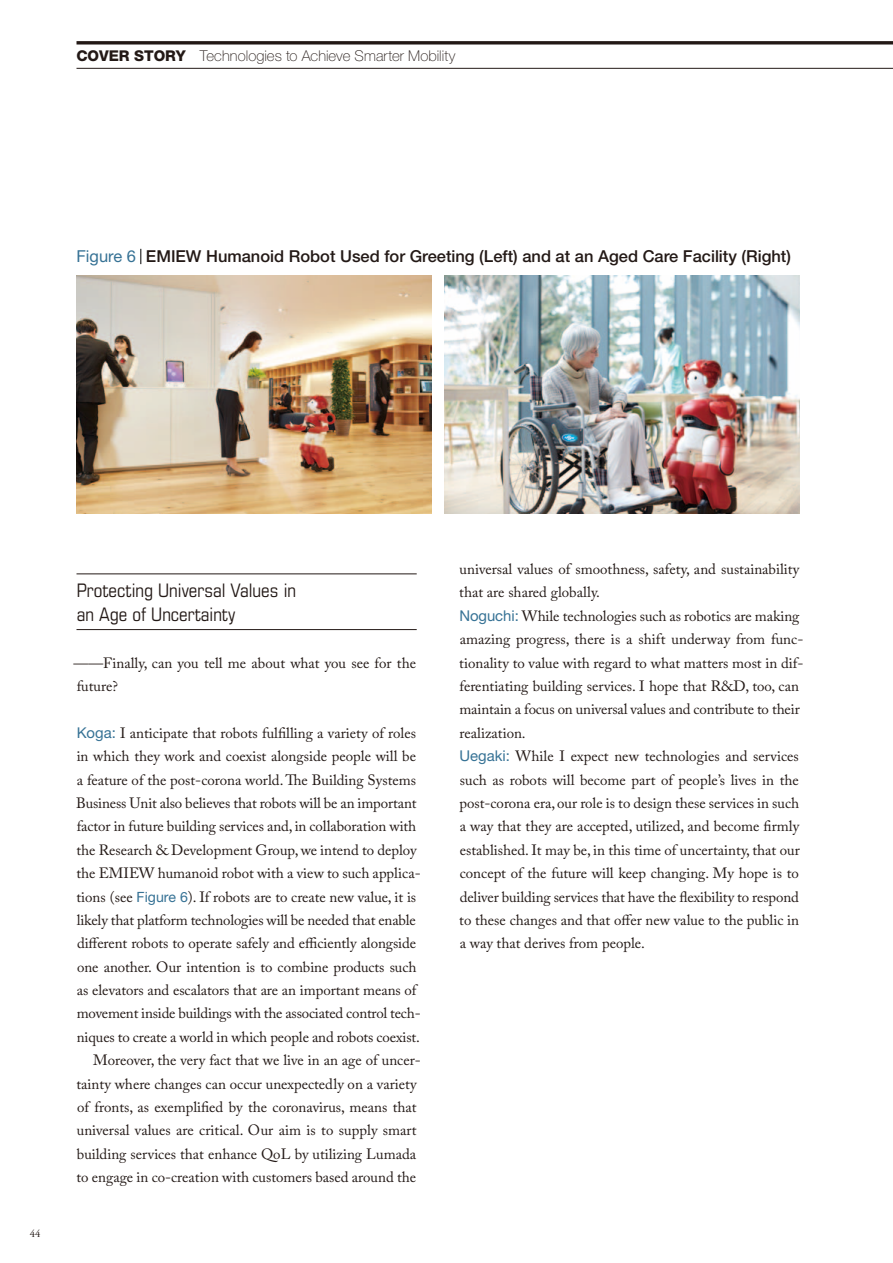
<style>
.page{position:relative;width:893px;height:1263px;background:#fff}
.page>*{position:absolute;margin:0;border:0;box-sizing:border-box;transform-origin:0 0}
.t1{font:condensed 18.6px/23.4px "Eurostile LT Std";color:#231916}
.t2{font:500 16.5px "Helvetica Neue LT Std";color:#231916}
.t3{font:14.85px/23.4px "Adobe Caslon Pro";color:#231916}
.t4{font:100 14.85px "Helvetica Neue LT Std";letter-spacing:.005em;color:#231916}
.t5{font:10.65px "Adobe Garamond Pro";color:#231916}
.s1{font-weight:800}
.s2{font-weight:400;color:#367295}
.s3{color:#fff}
.s4{font-family:"Helvetica Neue LT Std";color:#367295}
.s5{font-family:"Helvetica Neue LT Std";font-size:14.1px;color:#367295}
</style>
<div class="page">
<svg style="left:76px;top:41px;width:816px;height:4px;background:#433b38"></svg>
<hr style="left:76px;top:68px;width:816px;height:1px;background:#231916">
<hr style="left:76px;top:574px;width:341px;height:1px;background:#231916">
<hr style="left:76px;top:629px;width:341px;height:1px;background:#231916">
<img style="left:76px;top:275px;width:355px;height:239px">
<img style="left:445px;top:275px;width:354px;height:239px">
<svg style="left:141px;top:249px;width:1px;height:15px"></svg>
<p class="t4" style="left:76px;top:48px;width:380px"><span class="s1">COVER STORY</span> Technologies to Achieve Smarter Mobility</p>
<p class="t2" style="left:76px;top:250px;width:716px"><span class="s2">Figure 6</span> EMIEW Humanoid Robot Used for Greeting (Left) and at an Aged Care Facility (Right)</p>
<p class="t5" style="left:30px;top:1228px;width:15px">44<span class="s3">.</span></p>
<p class="t1" style="left:77px;top:581px;width:221px">Protecting Universal Values in an Age of Uncertainty</p>
<p class="t3" style="left:73px;top:653px;width:344px">——Finally, can you tell me about what you see for the future?</p>
<p class="t3" style="left:77px;top:723px;width:341px"><span class="s4">Koga:</span> I anticipate that robots fulfilling a variety of roles</p>
<p class="t3" style="left:77px;top:746px;width:341px">in which they work and coexist alongside people will be</p>
<p class="t3" style="left:77px;top:770px;width:341px">a feature of the post-corona world. The Building Systems</p>
<p class="t3" style="left:76px;top:793px;width:342px">Business Unit also believes that robots will be an important</p>
<p class="t3" style="left:77px;top:816px;width:341px">factor in future building services and, in collaboration with</p>
<p class="t3" style="left:77px;top:840px;width:342px">the Research &amp; Development Group, we intend to deploy</p>
<p class="t3" style="left:77px;top:863px;width:346px">the EMIEW humanoid robot with a view to such applica-</p>
<p class="t3" style="left:77px;top:886px;width:341px">tions (see <span class="s5">Figure 6</span>). If robots are to create new value, it is</p>
<p class="t3" style="left:77px;top:910px;width:341px">likely that platform technologies will be needed that enable</p>
<p class="t3" style="left:77px;top:933px;width:341px">different robots to operate safely and efficiently alongside</p>
<p class="t3" style="left:77px;top:957px;width:341px">one another. Our intention is to combine products such</p>
<p class="t3" style="left:77px;top:980px;width:341px">as elevators and escalators that are an important means of</p>
<p class="t3" style="left:77px;top:1003px;width:345px">movement inside buildings with the associated control tech-</p>
<p class="t3" style="left:77px;top:1027px;width:345px">niques to create a world in which people and robots coexist.</p>
<p class="t3" style="left:93px;top:1050px;width:329px">Moreover, the very fact that we live in an age of uncer-</p>
<p class="t3" style="left:77px;top:1074px;width:342px">tainty where changes can occur unexpectedly on a variety</p>
<p class="t3" style="left:77px;top:1097px;width:341px">of fronts, as exemplified by the coronavirus, means that</p>
<p class="t3" style="left:77px;top:1120px;width:341px">universal values are critical. Our aim is to supply smart</p>
<p class="t3" style="left:77px;top:1144px;width:341px">building services that enhance QoL by utilizing Lumada</p>
<p class="t3" style="left:77px;top:1167px;width:341px">to engage in co-creation with customers based around the</p>
<p class="t3" style="left:459px;top:559px;width:346px">universal values of smoothness, safety, and sustainability that are shared globally.<br><span class="s4">Noguchi:</span> While technologies such as robotics are making amazing progress, there is a shift underway from func&shy;tionality to value with regard to what matters most in dif&shy;ferentiating building services. I hope that R&amp;D, too, can maintain a focus on universal values and contribute to their realization.<br><span class="s4">Uegaki:</span> While I expect new technologies and services such as robots will become part of people’s lives in the post-corona era, our role is to design these services in such a way that they are accepted, utilized, and become firmly established. It may be, in this time of uncertainty, that our concept of the future will keep changing. My hope is to deliver building services that have the flexibility to respond to these changes and that offer new value to the public in a way that derives from people.</p>
</div>
